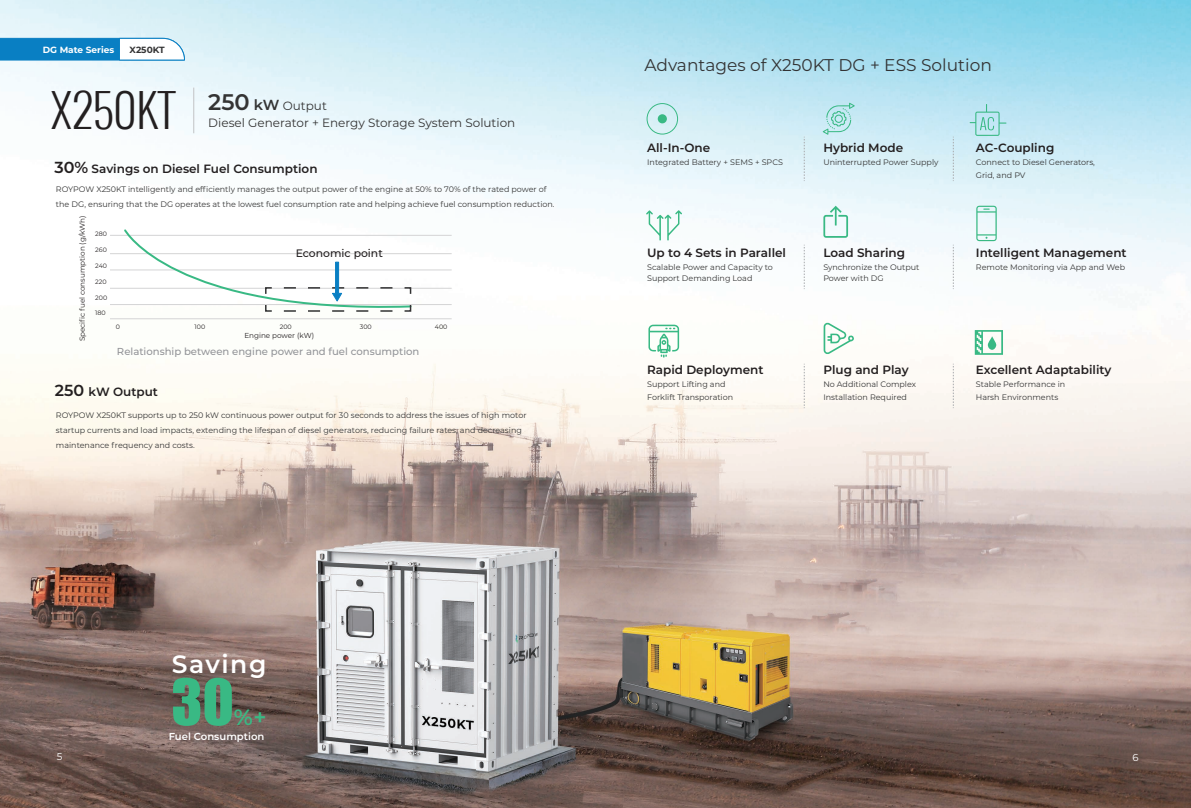
<style>
.page{position:relative;width:1191px;height:808px;background:#fff}
.page>*{position:absolute;margin:0;border:0;box-sizing:border-box;transform-origin:0 0}
.t1{font:58.7px "Impact";color:#39b984}
.t2{font:300 45px "Oswald";color:#231f20}
.t3{font:600 25px "Montserrat";letter-spacing:.06em;color:#fff}
.t4{font:600 22.1px "Montserrat";color:#39b984}
.t5{font:17px "Montserrat";color:#333334}
.t6{font:600 12px "Montserrat";color:#231f20}
.t7{font:12px "Montserrat";color:#343434}
.t8{font:500 10.8px "Montserrat";color:#231f20}
.t9{font:500 10.1px "Montserrat";color:#939498}
.t10{font:600 10.1px "Montserrat";color:#fff}
.t11{font:10px "Montserrat";color:#fff}
.t12{font:700 9px "Montserrat";color:#fff}
.t13{font:700 9px "Montserrat";color:#333334}
.t14{font:8px/13px "Montserrat";color:#343434}
.t15{font:7.2px "Montserrat";color:#231f20}
.t16{font:6.3px "Montserrat";color:#231f20}
.s1{font-weight:600;font-size:22.6px}
.s2{font-weight:600;font-size:14.6px}
.s3{font-size:16px}
</style>
<div class="page">
<img style="left:0;top:0;width:1191px;height:808px">
<div style="left:646px;top:103px;width:32px;height:32px;border:1px solid #39b984;border-radius:50%"></div>
<div style="left:658px;top:114px;width:9px;height:9px;background:#39b984;border-radius:50%"></div>
<svg style="left:974px;top:330px;width:29px;height:25px"></svg>
<hr style="left:110px;top:235px;width:342px;height:1px;background:#d4d4d5">
<hr style="left:110px;top:253px;width:342px;height:1px;background:#d4d4d5">
<hr style="left:110px;top:270px;width:342px;height:1px;background:#d4d4d5">
<hr style="left:110px;top:288px;width:342px;height:1px;background:#d4d4d5">
<hr style="left:110px;top:304px;width:342px;height:1px;background:#d4d4d5">
<hr style="left:110px;top:318px;width:342px;height:1px;background:#d4d4d5">
<svg style="left:123px;top:228px;width:289px;height:86px"></svg>
<svg style="left:822px;top:103px;width:33px;height:32px"></svg>
<svg style="left:803px;top:137px;width:1px;height:44px"></svg>
<svg style="left:803px;top:245px;width:1px;height:44px"></svg>
<svg style="left:952px;top:137px;width:1px;height:44px"></svg>
<svg style="left:952px;top:245px;width:1px;height:44px"></svg>
<svg style="left:803px;top:364px;width:1px;height:44px"></svg>
<svg style="left:952px;top:364px;width:1px;height:44px"></svg>
<svg style="left:969px;top:104px;width:37px;height:32px"></svg>
<svg style="left:646px;top:210px;width:36px;height:30px"></svg>
<svg style="left:823px;top:206px;width:25px;height:32px"></svg>
<svg style="left:976px;top:206px;width:20px;height:35px"></svg>
<svg style="left:648px;top:325px;width:31px;height:33px"></svg>
<svg style="left:823px;top:322px;width:31px;height:33px"></svg>
<svg style="left:0;top:37px;width:185px;height:24px"></svg>
<hr style="left:193px;top:88px;width:1px;height:45px;background:#c2c3c5">
<p class="t12" style="left:43px;top:43px;width:73px">DG Mate Series</p>
<p class="t13" style="left:130px;top:43px;width:37px">X250KT</p>
<h2 class="t2" style="left:51px;top:80px;width:126px">X250KT</h2>
<h3 class="t7" style="left:208px;top:97px;width:120px"><span class="s1">250</span> <span class="s2">kW</span> Output</h3>
<h3 class="t7" style="left:208px;top:114px;width:309px">Diesel Generator + Energy Storage System Solution</h3>
<h3 class="t6" style="left:54px;top:160px;width:264px"><span class="s3">30%</span> Savings on Diesel Fuel Consumption</h3>
<p class="t14" style="left:56px;top:181px;width:500px;line-height:15px">ROYPOW X250KT intelligently and efficiently manages the output power of the engine at 50% to 70% of the rated power of the DG, ensuring that the DG operates at the lowest fuel consumption rate and helping achieve fuel consumption reduction.</p>
<p class="t15" style="left:77px;top:341px;width:128px;rotate:-90deg">Specific fuel consumption (g/kWh)</p>
<p class="t16" style="left:95px;top:229px;width:13px">280</p>
<p class="t16" style="left:95px;top:245px;width:13px">260</p>
<p class="t16" style="left:95px;top:261px;width:13px">240</p>
<p class="t16" style="left:95px;top:277px;width:13px">220</p>
<p class="t16" style="left:95px;top:293px;width:13px">200</p>
<p class="t16" style="left:95px;top:309px;width:12px">180</p>
<h3 class="t8" style="left:296px;top:246px;width:89px">Economic point</h3>
<p class="t16" style="left:116px;top:323px;width:6px">0</p>
<p class="t16" style="left:195px;top:323px;width:12px">100</p>
<p class="t16" style="left:280px;top:323px;width:13px">200</p>
<p class="t16" style="left:360px;top:323px;width:13px">300</p>
<p class="t16" style="left:435px;top:323px;width:14px">400</p>
<p class="t15" style="left:244px;top:330px;width:71px">Engine power (kW)</p>
<p class="t9" style="left:117px;top:344px;width:304px">Relationship between engine power and fuel consumption</p>
<h3 class="t6" style="left:55px;top:384px;width:105px"><span class="s3">250</span> kW Output</h3>
<p class="t14" style="left:56px;top:408px;width:472px;line-height:15px">ROYPOW X250KT supports up to 250 kW continuous power output for 30 seconds to address the issues of high motor startup currents and load impacts, extending the lifespan of diesel generators, reducing failure rates, and decreasing maintenance frequency and costs.</p>
<p class="t11" style="left:57px;top:750px;width:7px">5</p>
<h3 class="t3" style="left:172px;top:646px;width:96px">Saving</h3>
<h1 class="t1" style="left:171px;top:656px;width:64px">30</h1>
<h3 class="t4" style="left:234px;top:701px;width:34px">%+</h3>
<p class="t10" style="left:169px;top:729px;width:97px">Fuel Consumption</p>
<h3 class="t5" style="left:644px;top:53px;width:349px">Advantages of X250KT DG + ESS Solution</h3>
<h3 class="t6" style="left:647px;top:139px;width:65px">All-In-One</h3>
<p class="t14" style="left:647px;top:155px;width:137px">Integrated Battery + SEMS + SPCS</p>
<h3 class="t6" style="left:823px;top:139px;width:81px">Hybrid Mode</h3>
<p class="t14" style="left:823px;top:155px;width:117px">Uninterrupted Power Supply</p>
<h3 class="t6" style="left:976px;top:139px;width:80px">AC-Coupling</h3>
<p class="t14" style="left:976px;top:155px;width:120px">Connect to Diesel Generators,<br>Grid, and PV</p>
<h3 class="t6" style="left:647px;top:244px;width:140px">Up to 4 Sets in Parallel</h3>
<p class="t14" style="left:647px;top:261px;width:127px;line-height:11px">Scalable Power and Capacity to<br>Support Demanding Load</p>
<h3 class="t6" style="left:823px;top:244px;width:83px">Load Sharing</h3>
<p class="t14" style="left:823px;top:261px;width:98px;line-height:11px">Synchronize the Output<br>Power with DG</p>
<h3 class="t6" style="left:976px;top:244px;width:152px">Intelligent Management</h3>
<p class="t14" style="left:976px;top:260px;width:151px">Remote Monitoring via App and Web</p>
<h3 class="t6" style="left:647px;top:362px;width:118px">Rapid Deployment</h3>
<p class="t14" style="left:647px;top:378px;width:88px">Support Lifting and<br>Forklift Transporation</p>
<h3 class="t6" style="left:823px;top:362px;width:87px">Plug and Play</h3>
<p class="t14" style="left:823px;top:378px;width:94px">No Additional Complex<br>Installation Required</p>
<h3 class="t6" style="left:976px;top:362px;width:137px">Excellent Adaptability</h3>
<p class="t14" style="left:976px;top:378px;width:91px">Stable Performance in<br>Harsh Environments</p>
<p class="t11" style="left:1132px;top:750px;width:8px">6</p>
</div>
